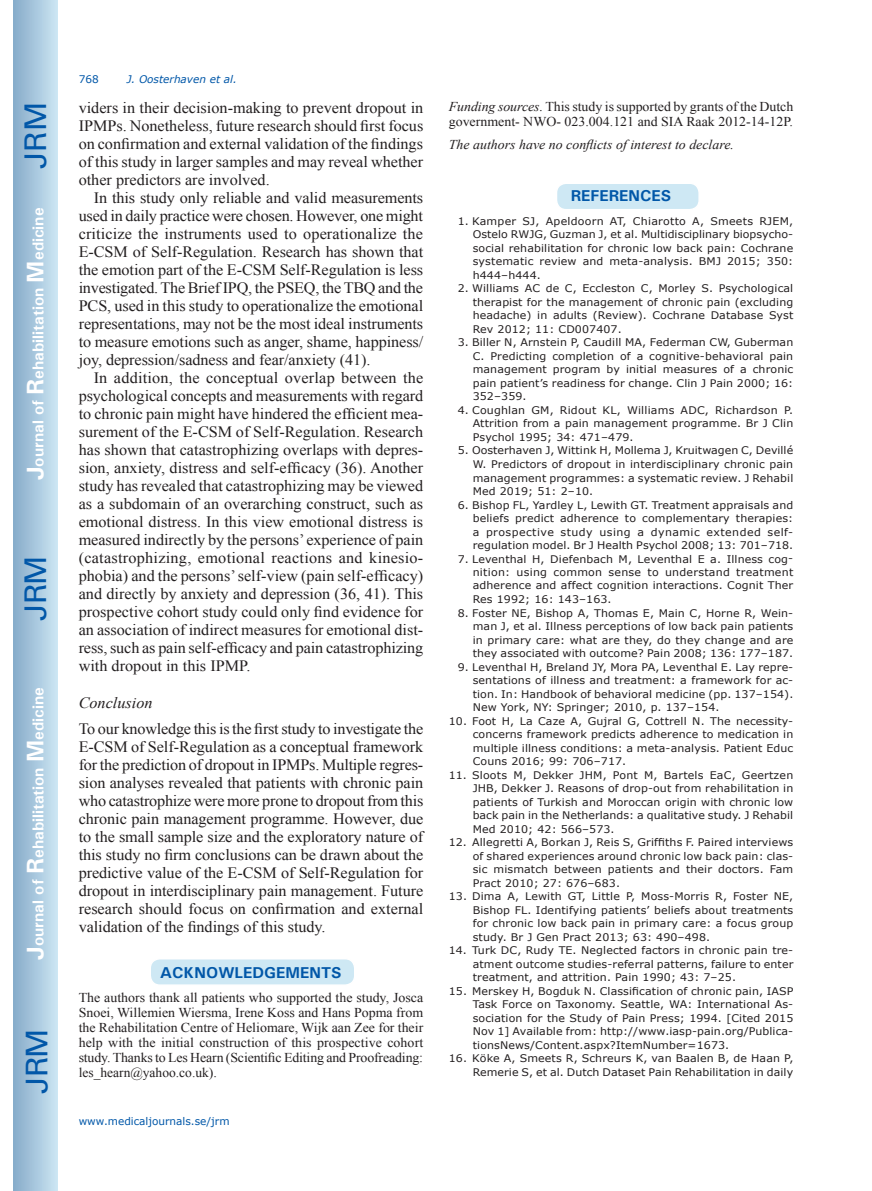
<style>
.page{position:relative;width:872px;height:1191px;background:#fff}
.page>*{position:absolute;margin:0;border:0;box-sizing:border-box;transform-origin:0 0}
.t1{font:30px "Univers";letter-spacing:-.03em;color:#0157a8}
.t2{font:15.75px/18px "Times New Roman";letter-spacing:-.005em;color:#231f20;text-align:justify}
.t3{font:700 15.75px "Univers";color:#fff}
.t4{font:700 15.75px "Univers";color:#0157a8}
.t5{font:italic 15.75px "Times New Roman";color:#231f20}
.t6{font:13.5px/15px "Times New Roman";letter-spacing:-.005em;color:#231f20}
.t7{font:italic 13.5px "Times New Roman";color:#231f20}
.t8{font:10.5px/13.5px "Verdana";letter-spacing:.01em;color:#231f20;text-align:justify;scale:1.05 1}
.t9{font:10.5px "Verdana";color:#0157a8}
.t10{font:italic 10.5px "Verdana";color:#0157a8}
.s1{font-size:24px}
.s2{font-style:italic}
</style>
<div class="page">
<div style="left:14px;top:0;width:43px;height:1191px;background:linear-gradient(to right,#88acca,#cbe5f2)"></div>
<div style="left:556px;top:183px;width:143px;height:27px;background:#cee8f4;border-radius:10px"></div>
<div style="left:556px;top:182px;width:144px;height:28px;border:2px solid #fff;border-radius:10px"></div>
<div style="left:150px;top:958px;width:205px;height:27px;background:#cee8f4;border-radius:10px"></div>
<div style="left:149px;top:958px;width:206px;height:28px;border:2px solid #fff;border-radius:10px"></div>
<h1 class="t1" style="left:18px;top:169px;width:68px;rotate:-90deg">JRM</h1>
<h2 class="t3" style="left:28px;top:480px;width:274px;rotate:-90deg"><span class="s1">J</span>ournal of <span class="s1">R</span>ehabilitation <span class="s1">M</span>edicine</h2>
<h1 class="t1" style="left:18px;top:620px;width:67px;rotate:-90deg">JRM</h1>
<h2 class="t3" style="left:28px;top:959px;width:274px;rotate:-90deg"><span class="s1">J</span>ournal of <span class="s1">R</span>ehabilitation <span class="s1">M</span>edicine</h2>
<h1 class="t1" style="left:19px;top:1093px;width:67px;rotate:-90deg">JRM</h1>
<p class="t9" style="left:79px;top:72px;width:22px">768</p>
<p class="t10" style="left:127px;top:72px;width:112px">J. Oosterhaven et al.</p>
<p class="t2" style="left:79px;top:98px;width:346px">viders in their decision-making to prevent dropout in IPMPs. Nonetheless, future research should first focus on confirmation and external validation of the findings of this study in larger samples and may reveal whether other predictors are involved.</p>
<p class="t2" style="left:79px;top:188px;width:346px;text-indent:15px">In this study only reliable and valid measurements used in daily practice were chosen. However, one might criticize the instruments used to operationalize the E-CSM of Self-Regulation. Research has shown that the emotion part of the E-CSM Self-Regulation is less investigated. The Brief IPQ, the PSEQ, the TBQ and the PCS, used in this study to operationalize the emotional representations, may not be the most ideal instruments to measure emotions such as anger, shame, happiness/ joy, depression/sadness and fear/anxiety (41).</p>
<p class="t2" style="left:79px;top:368px;width:346px;text-indent:15px">In addition, the conceptual overlap between the psychological concepts and measurements with regard to chronic pain might have hindered the efficient mea&shy;surement of the E-CSM of Self-Regulation. Research has shown that catastrophizing overlaps with depres&shy;sion, anxiety, distress and self-efficacy (36). Another study has revealed that catastrophizing may be viewed as a subdomain of an overarching construct, such as emotional distress. In this view emotional distress is measured indirectly by the persons’ experience of pain (catastrophizing, emotional reactions and kinesio&shy;phobia) and the persons’ self-view (pain self-efficacy) and directly by anxiety and depression (36, 41). This prospective cohort study could only find evidence for an association of indirect measures for emotional dist&shy;ress, such as pain self-efficacy and pain catastrophizing with dropout in this IPMP.</p>
<h2 class="t5" style="left:79px;top:692px;width:75px">Conclusion</h2>
<p class="t2" style="left:79px;top:719px;width:346px">To our knowledge this is the first study to investigate the E-CSM of Self-Regulation as a conceptual framework for the prediction of dropout in IPMPs. Multiple regres&shy;sion analyses revealed that patients with chronic pain who catastrophize were more prone to dropout from this chronic pain management programme. However, due to the small sample size and the exploratory nature of this study no firm conclusions can be drawn about the predictive value of the E-CSM of Self-Regulation for dropout in interdisciplinary pain management. Future research should focus on confirmation and external validation of the findings of this study.</p>
<h2 class="t4" style="left:160px;top:962px;width:183px">ACKNOWLEDGEMENTS</h2>
<p class="t6" style="left:79px;top:989px;width:346px;text-align:justify">The authors thank all patients who supported the study, Josca Snoei, Willemien Wiersma, Irene Koss and Hans Popma from the Rehabilitation Centre of Heliomare, Wijk aan Zee for their help with the initial construction of this prospective cohort study. Thanks to Les Hearn (Scientific Editing and Proofreading: les_hearn@yahoo.co.uk).</p>
<p class="t9" style="left:79px;top:1114px;width:152px">www.medicaljournals.se/jrm</p>
<p class="t6" style="left:449px;top:99px;width:346px"><span class="s2">Funding sources.</span> This study is supported by grants of the Dutch government- NWO- 023.004.121 and SIA Raak 2012-14-12P.</p>
<p class="t7" style="left:449px;top:135px;width:287px">The authors have no conflicts of interest to declare.</p>
<h2 class="t4" style="left:571px;top:185px;width:102px">REFERENCES</h2>
<p class="t8" style="left:473px;top:214px;width:307px;text-indent:-15px">1. Kamper SJ, Apeldoorn AT, Chiarotto A, Smeets RJEM, Ostelo RWJG, Guzman J, et al. Multidisciplinary biopsycho&shy;social rehabilitation for chronic low back pain: Cochrane systematic review and meta-analysis. BMJ 2015; 350: h444–h444.</p>
<p class="t8" style="left:473px;top:282px;width:307px;text-indent:-15px">2. Williams AC de C, Eccleston C, Morley S. Psychological therapist for the management of chronic pain (excluding headache) in adults (Review). Cochrane Database Syst Rev 2012; 11: CD007407.</p>
<p class="t8" style="left:473px;top:336px;width:307px;text-indent:-15px">3. Biller N, Arnstein P, Caudill MA, Federman CW, Guberman C. Predicting completion of a cognitive-behavioral pain management program by initial measures of a chronic pain patient’s readiness for change. Clin J Pain 2000; 16:<br>352–359.</p>
<p class="t8" style="left:473px;top:403px;width:307px;text-indent:-15px">4. Coughlan GM, Ridout KL, Williams ADC, Richardson P.<br>Attrition from a pain management programme. Br J Clin Psychol 1995; 34: 471–479.</p>
<p class="t8" style="left:473px;top:444px;width:307px;text-indent:-15px">5. Oosterhaven J, Wittink H, Mollema J, Kruitwagen C, Devillé W. Predictors of dropout in interdisciplinary chronic pain management programmes: a systematic review. J Rehabil Med 2019; 51: 2–10.</p>
<p class="t8" style="left:473px;top:498px;width:307px;text-indent:-15px">6. Bishop FL, Yardley L, Lewith GT. Treatment appraisals and beliefs predict adherence to complementary therapies: a prospective study using a dynamic extended self&shy;regulation model. Br J Health Psychol 2008; 13: 701–718.</p>
<p class="t8" style="left:473px;top:552px;width:307px;text-indent:-15px">7. Leventhal H, Diefenbach M, Leventhal E a. Illness cog&shy;nition: using common sense to understand treatment adherence and affect cognition interactions. Cognit Ther Res 1992; 16: 143–163.</p>
<p class="t8" style="left:473px;top:606px;width:307px;text-indent:-15px">8. Foster NE, Bishop A, Thomas E, Main C, Horne R, Wein&shy;man J, et al. Illness perceptions of low back pain patients in primary care: what are they, do they change and are they associated with outcome? Pain 2008; 136: 177–187.</p>
<p class="t8" style="left:473px;top:660px;width:307px;text-indent:-15px">9. Leventhal H, Breland JY, Mora PA, Leventhal E. Lay repre&shy;sentations of illness and treatment: a framework for ac&shy;tion. In: Handbook of behavioral medicine (pp. 137–154).<br>New York, NY: Springer; 2010, p. 137–154.</p>
<p class="t8" style="left:473px;top:714px;width:307px;text-indent:-24px">10. Foot H, La Caze A, Gujral G, Cottrell N. The necessity&shy;concerns framework predicts adherence to medication in multiple illness conditions: a meta-analysis. Patient Educ Couns 2016; 99: 706–717.</p>
<p class="t8" style="left:473px;top:768px;width:307px;text-indent:-24px">11. Sloots M, Dekker JHM, Pont M, Bartels EaC, Geertzen JHB, Dekker J. Reasons of drop-out from rehabilitation in patients of Turkish and Moroccan origin with chronic low back pain in the Netherlands: a qualitative study. J Rehabil Med 2010; 42: 566–573.</p>
<p class="t8" style="left:473px;top:835px;width:307px;text-indent:-24px">12. Allegretti A, Borkan J, Reis S, Griffiths F. Paired interviews of shared experiences around chronic low back pain: clas&shy;sic mismatch between patients and their doctors. Fam Pract 2010; 27: 676–683.</p>
<p class="t8" style="left:473px;top:889px;width:307px;text-indent:-24px">13. Dima A, Lewith GT, Little P, Moss-Morris R, Foster NE, Bishop FL. Identifying patients’ beliefs about treatments for chronic low back pain in primary care: a focus group study. Br J Gen Pract 2013; 63: 490–498.</p>
<p class="t8" style="left:473px;top:943px;width:307px;text-indent:-24px">14. Turk DC, Rudy TE. Neglected factors in chronic pain tre&shy;atment outcome studies-referral patterns, failure to enter treatment, and attrition. Pain 1990; 43: 7–25.</p>
<p class="t8" style="left:473px;top:984px;width:307px;text-indent:-24px">15. Merskey H, Bogduk N. Classification of chronic pain, IASP Task Force on Taxonomy. Seattle, WA: International As&shy;sociation for the Study of Pain Press; 1994. [Cited 2015<br>Nov 1] Available from: http://www.iasp-pain.org/Publica&shy;tionsNews/Content.aspx?ItemNumber=1673.</p>
<p class="t8" style="left:449px;top:1051px;width:330px;text-align:right">16. Köke A, Smeets R, Schreurs K, van Baalen B, de Haan P,<br>Remerie S, et al. Dutch Dataset Pain Rehabilitation in daily</p>
</div>
